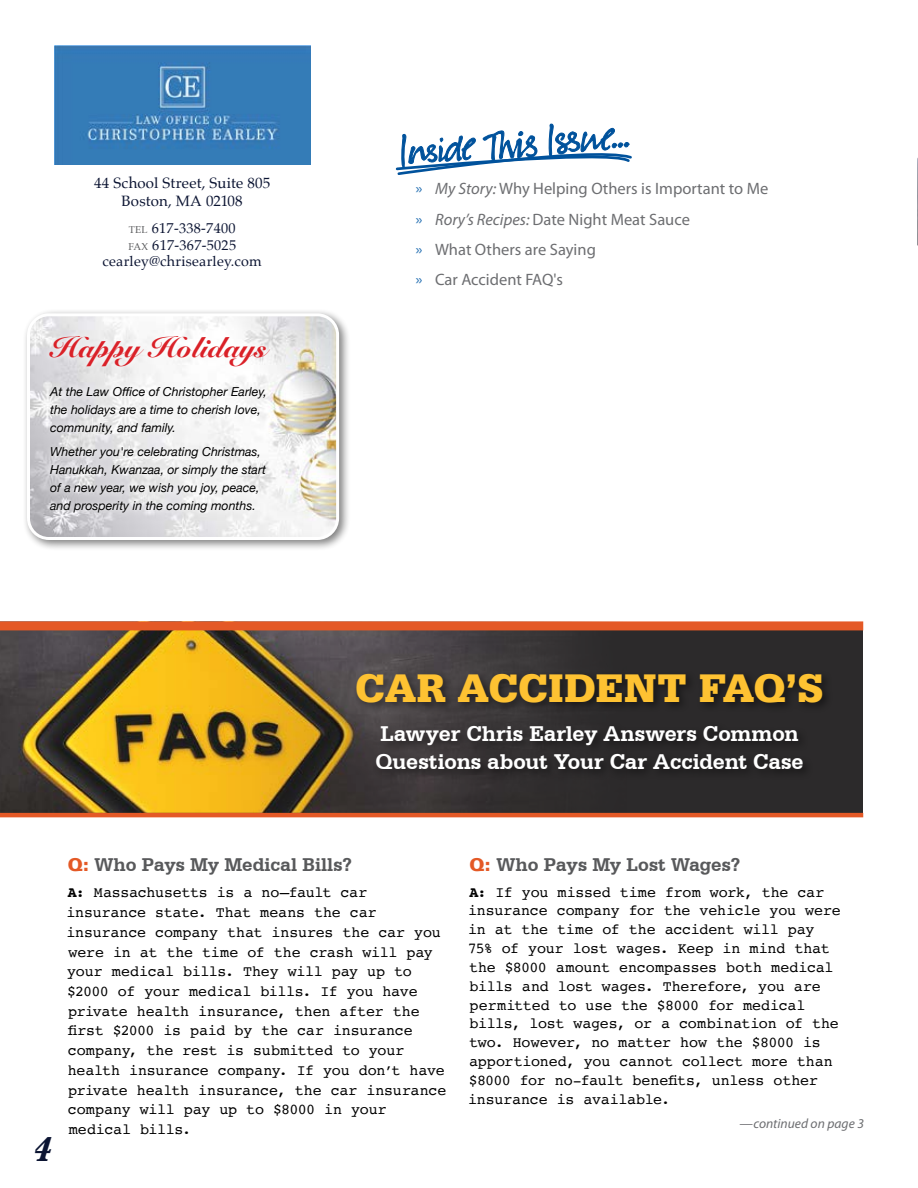
<style>
.page{position:relative;width:918px;height:1188px;background:#fff}
.page>*{position:absolute;margin:0;border:0;box-sizing:border-box;transform-origin:0 0}
.t1{font:900 42px "Serifa BT";letter-spacing:.005em;color:#fec232}
.t2{font:italic 700 35.25px "Baskerville";color:#0b1432}
.t3{font:900 28.5px "Snell Roundhand";color:#da2128}
.t4{font:700 22.5px/28.5px "Serifa BT";color:#fff}
.t5{font:700 19.5px "Serifa BT";color:#58595b}
.t6{font:16.5px/30.3px "Myriad Pro";color:#6d6e71}
.t7{font:15px/19.6px "Courier";letter-spacing:-.01em;color:#000}
.t8{font:15px/18px "Palatino";letter-spacing:.01em;color:#0b1432;text-align:center}
.t9{font:14.25px/16.5px "Palatino";letter-spacing:.02em;color:#0b1432;text-align:center}
.t10{font:italic 13.5px "Myriad Pro";letter-spacing:.005em;color:#6d6e71}
.t11{font:italic 12.3px/18px "Helvetica Neue";color:#000}
.s1{font-size:10.05px;color:#58595b}
.s2{font-family:"Avant Garde IT Cby BT";font-weight:500;color:#347ab8}
.s3{font-style:italic}
.s4{font-weight:900;color:#e45926}
.s5{font-weight:700}
</style>
<div class="page">
<div style="left:22px;top:308px;width:328px;height:243px;background:#000;opacity:.5"></div>
<img style="left:28px;top:315px;width:310px;height:223px">
<div style="left:27px;top:313px;width:312px;height:227px;border:3px solid #fff;border-radius:20px"></div>
<div style="left:0;top:625px;width:863px;height:188px;background:#2c2a2b"></div>
<img style="left:55px;top:45px;width:255px;height:119px">
<svg style="left:395px;top:123px;width:237px;height:52px"></svg>
<img style="left:0;top:630px;width:635px;height:183px">
<div style="left:0;top:621px;width:863px;height:9px;background:#e45926"></div>
<div style="left:352px;top:669px;width:481px;height:112px;background:#000;opacity:.5"></div>
<hr style="left:0;top:813px;width:863px;height:4px;background:#e45926">
<svg style="left:44px;top:330px;width:232px;height:189px;fill:#f1f1f1"></svg>
<svg style="left:917px;top:157px;width:1px;height:88px"></svg>
<p class="t8" style="left:94px;top:174px;width:178px">44 School Street, Suite 805<br>Boston, MA 02108</p>
<p class="t9" style="left:103px;top:220px;width:161px"><span class="s1">TEL</span> 617-338-7400<br><span class="s1">FAX</span> 617-367-5025 cearley@chrisearley.com</p>
<h3 class="t3" style="left:50px;top:331px;width:218px">Happy Holidays</h3>
<p class="t11" style="left:50px;top:383px;width:218px">At the Law Office of Christopher Earley, the holidays are a time to cherish love, community, and family.</p>
<p class="t11" style="left:50px;top:444px;width:217px">Whether you're celebrating Christmas, Hanukkah, Kwanzaa, or simply the start of a new year, we wish you joy, peace, and prosperity in the coming months.</p>
<p class="t6" style="left:415px;top:173px;width:355px"><span class="s2">»</span> <span class="s3">My Story:</span> Why Helping Others is Important to Me <span class="s2">»</span> <span class="s3">Rory’s Recipes:</span> Date Night Meat Sauce<br><span class="s2">»</span> What Others are Saying<br><span class="s2">»</span> Car Accident FAQ's</p>
<h1 class="t1" style="left:355px;top:662px;width:469px">CAR ACCIDENT FAQ’S</h1>
<h3 class="t4" style="left:375px;top:719px;width:430px">Lawyer Chris Earley Answers Common<br>Questions about Your Car Accident Case</h3>
<h2 class="t2" style="left:33px;top:1125px;width:20px">4</h2>
<h3 class="t5" style="left:68px;top:852px;width:286px"><span class="s4">Q:</span> Who Pays My Medical Bills?</h3>
<p class="t7" style="left:66px;top:882px;width:381px"><span class="s5">A:</span> Massachusetts is a no–fault car insurance state. That means the car insurance company that insures the car you were in at the time of the crash will pay your medical bills. They will pay up to $2000 of your medical bills. If you have private health insurance, then after the first $2000 is paid by the car insurance company, the rest is submitted to your health insurance company. If you don’t have private health insurance, the car insurance company will pay up to $8000 in your medical bills.</p>
<h3 class="t5" style="left:470px;top:852px;width:272px"><span class="s4">Q:</span> Who Pays My Lost Wages?</h3>
<p class="t7" style="left:468px;top:882px;width:375px;line-height:18.9px"><span class="s5">A:</span> If you missed time from work, the car insurance company for the vehicle you were in at the time of the accident will pay 75% of your lost wages. Keep in mind that the $8000 amount encompasses both medical bills and lost wages. Therefore, you are permitted to use the $8000 for medical bills, lost wages, or a combination of the two. However, no matter how the $8000 is apportioned, you cannot collect more than $8000 for no-fault benefits, unless other insurance is available.</p>
<p class="t10" style="left:740px;top:1115px;width:126px">—continued on page 3</p>
</div>
